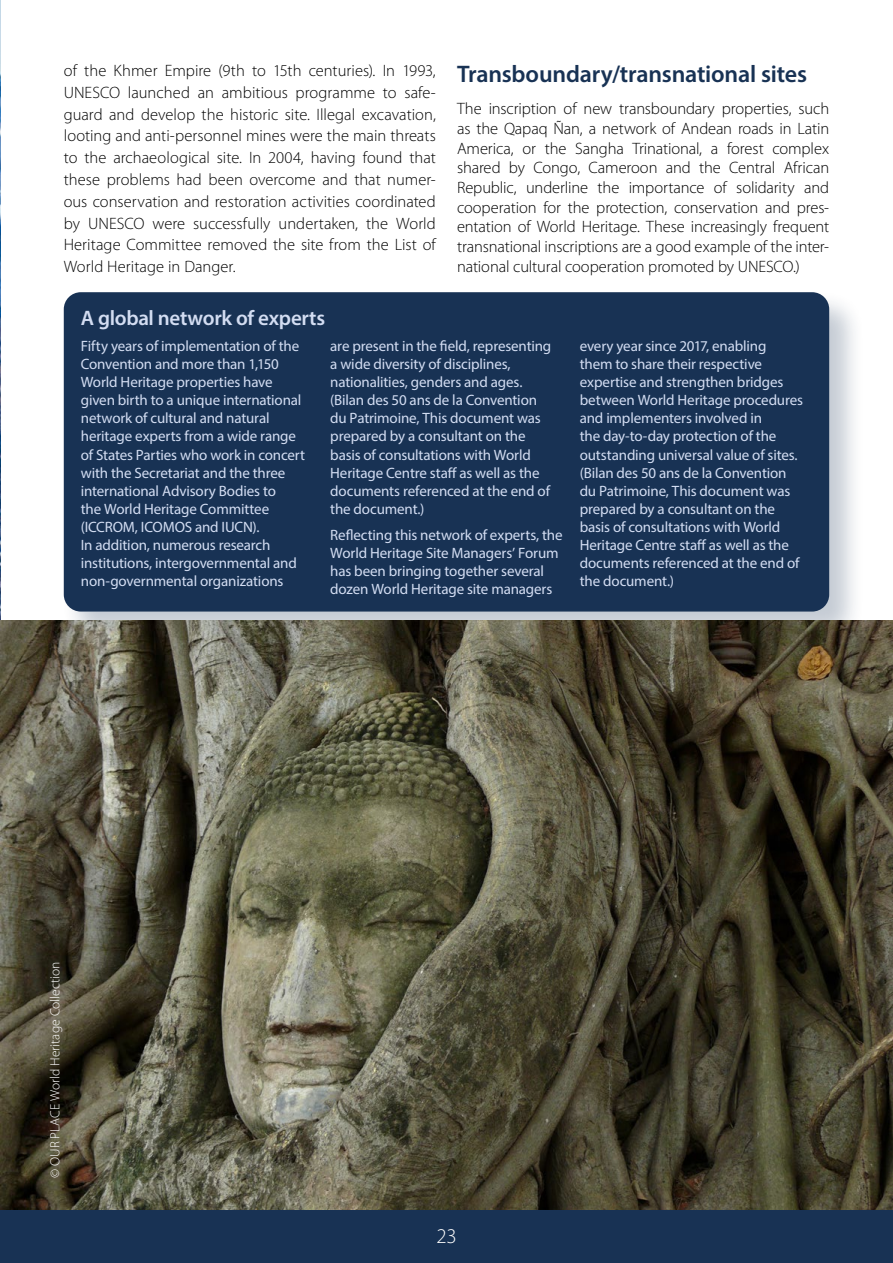
<style>
.page{position:relative;width:893px;height:1263px;background:#fff}
.page>*{position:absolute;margin:0;border:0;box-sizing:border-box;transform-origin:0 0}
.Heading_2{font:600 24px "Myriad Pro";letter-spacing:-.01em;color:#183254}
.Action_Spotlight_tit{font:600 21px "Myriad Pro";letter-spacing:-.015em;color:#d3ddf2}
.t1{font:300 21px "Myriad Pro";color:#fff}
.t2{font:300 16.5px/21.8px "Myriad Pro";letter-spacing:-.005em;color:#000;text-align:justify}
.Action_Spotlight_tex{font:15px/18px "Myriad Pro";letter-spacing:-.01em;color:#d3ddf2}
.copyright_blanc{font:300 13.5px "Myriad Pro";letter-spacing:.005em;color:#fff}
</style>
<div class="page">
<div style="left:0;top:1208px;width:893px;height:55px;background:#183254"></div>
<img style="left:0;top:0;width:1px;height:621px">
<div style="left:62px;top:290px;width:804px;height:358px;background:#183254;opacity:.25"></div>
<div style="left:64px;top:292px;width:765px;height:319px;background:#183254;border-radius:17px"></div>
<img style="left:0;top:621px;width:893px;height:588px">
<p class="t2" style="left:64px;top:60px;width:374px">of the Khmer Empire (9th to 15th centuries). In 1993, UNESCO launched an ambitious programme to safe&shy;guard and develop the historic site. Illegal excavation, looting and anti-personnel mines were the main threats to the archaeological site. In 2004, having found that these problems had been overcome and that numer&shy;ous conservation and restoration activities coordinated by UNESCO were successfully undertaken, the World Heritage Committee removed the site from the List of World Heritage in Danger.</p>
<p class="Heading_2" style="left:457px;top:58px;width:352px">Transboundary/transnational sites</p>
<p class="t2" style="left:457px;top:99px;width:374px;line-height:19.6px">The inscription of new transboundary properties, such as the Qapaq Ñan, a network of Andean roads in Latin America, or the Sangha Trinational, a forest complex shared by Congo, Cameroon and the Central African Republic, underline the importance of solidarity and cooperation for the protection, conservation and pres&shy;entation of World Heritage. These increasingly frequent transnational inscriptions are a good example of the inter&shy;national cultural cooperation promoted by UNESCO.)</p>
<p class="Action_Spotlight_tit" style="left:81px;top:305px;width:246px">A global network of experts</p>
<p class="Action_Spotlight_tex" style="left:81px;top:337px;width:226px">Fifty years of implementation of the Convention and more than 1,150<br>World Heritage properties have given birth to a unique international network of cultural and natural heritage experts from a wide range of States Parties who work in concert with the Secretariat and the three international Advisory Bodies to<br>the World Heritage Committee (ICCROM, ICOMOS and IUCN).<br>In addition, numerous research institutions, intergovernmental and non-governmental organizations</p>
<p class="Action_Spotlight_tex" style="left:330px;top:337px;width:223px">are present in the field, representing a wide diversity of disciplines, nationalities, genders and ages. (Bilan des 50 ans de la Convention du Patrimoine, This document was prepared by a consultant on the basis of consultations with World<br>Heritage Centre staff as well as the documents referenced at the end of the document.)</p>
<p class="Action_Spotlight_tex" style="left:330px;top:526px;width:234px">Reflecting this network of experts, the World Heritage Site Managers’ Forum has been bringing together several dozen World Heritage site managers</p>
<p class="Action_Spotlight_tex" style="left:580px;top:337px;width:225px">every year since 2017, enabling them to share their respective expertise and strengthen bridges between World Heritage procedures and implementers involved in<br>the day-to-day protection of the outstanding universal value of sites. (Bilan des 50 ans de la Convention du Patrimoine, This document was prepared by a consultant on the basis of consultations with World<br>Heritage Centre staff as well as the documents referenced at the end of the document.)</p>
<p class="copyright_blanc" style="left:47px;top:1178px;width:218px;rotate:-90deg">© OUR PLACE World Heritage Collection</p>
<h2 class="t1" style="left:436px;top:1223px;width:22px">23</h2>
</div>
